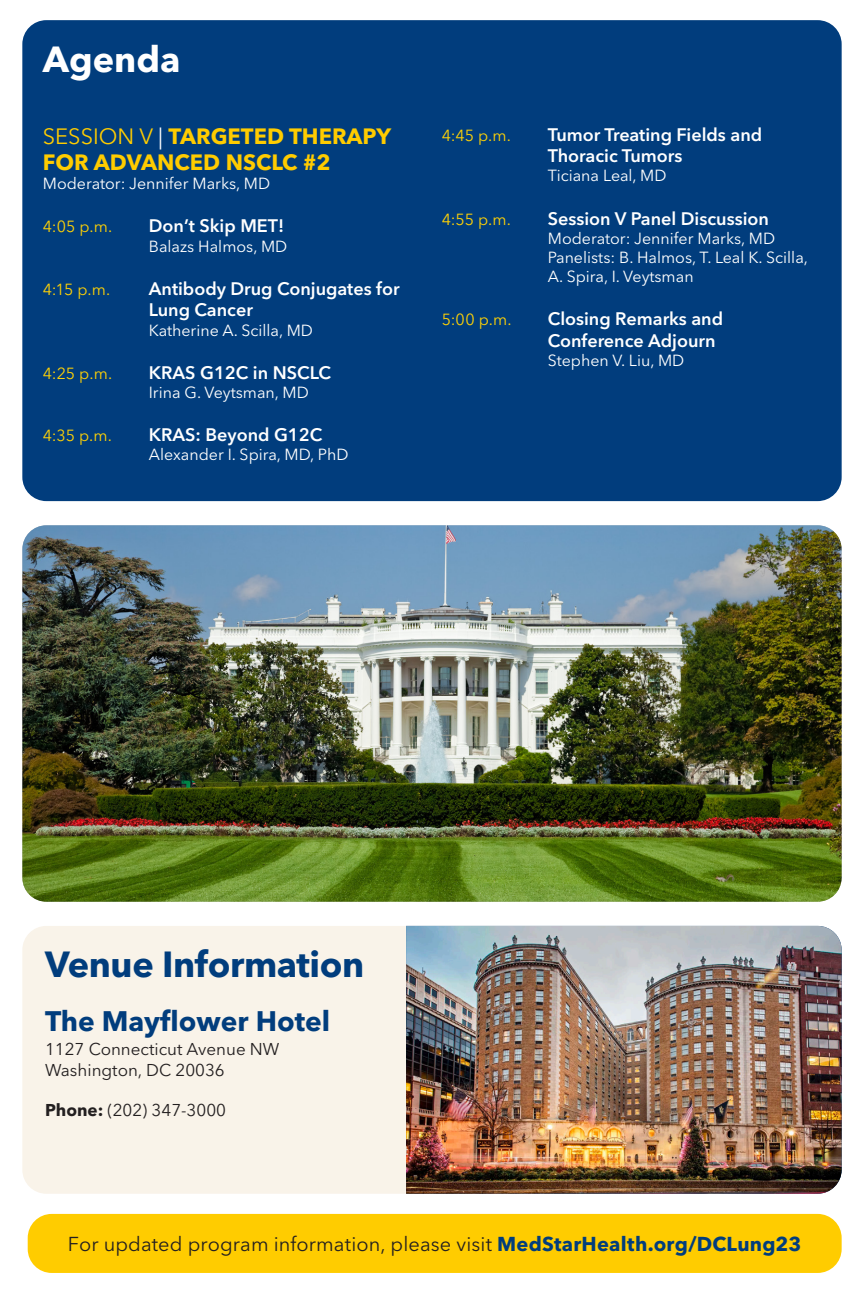
<style>
.page{position:relative;width:864px;height:1296px;background:#fff}
.page>*{position:absolute;margin:0;border:0;box-sizing:border-box;transform-origin:0 0}
.t1{font:700 36px "Avenir Next LT Pro";letter-spacing:-.01em;color:#013d7d}
.t2{font:700 36px "Avenir Next LT Pro";color:#fff}
.t3{font:700 28px "Avenir Next LT Pro";color:#013d7d}
.t4{font:700 22px/26.4px "Avenir Next LT Pro";color:#fc0}
.t5{font:20px "Avenir Next LT Pro";letter-spacing:.005em;color:#231f20}
.t6{font:600 18px "Avenir Next LT Pro";color:#fff}
.t7{font:17px "Avenir Next LT Pro";color:#231f20}
.t8{font:16px "Avenir Next LT Pro";color:#fff}
.t9{font:16px "Avenir Next LT Pro";letter-spacing:.005em;color:#fed105}
.s1{font-weight:400}
.s2{font-weight:400;color:#fff}
.s3{font-weight:700}
.s4{font-weight:700;color:#013d7d}
</style>
<div class="page">
<div style="left:28px;top:1214px;width:814px;height:59px;background:#fc0;border-radius:24px"></div>
<div style="left:22px;top:20px;width:820px;height:481px;background:#013d7d;border-radius:24px"></div>
<div style="left:22px;top:926px;width:820px;height:268px;background:#f9f3e9;border-radius:24px"></div>
<img style="left:22px;top:525px;width:820px;height:377px">
<img style="left:406px;top:926px;width:436px;height:268px">
<p class="t2" style="left:43px;top:38px;width:139px">Agenda</p>
<p class="t4" style="left:43px;top:123px;width:350px"><span class="s1">SESSION V</span> <span class="s2">|</span> TARGETED THERAPY<br>FOR ADVANCED NSCLC #2</p>
<p class="t8" style="left:43px;top:174px;width:229px">Moderator: Jennifer Marks, MD</p>
<p class="t9" style="left:43px;top:217px;width:71px">4:05 p.m.</p>
<p class="t6" style="left:149px;top:215px;width:137px">Don’t Skip MET!</p>
<p class="t8" style="left:149px;top:236px;width:140px">Balazs Halmos, MD</p>
<p class="t9" style="left:43px;top:280px;width:69px">4:15 p.m.</p>
<p class="t6" style="left:149px;top:278px;width:252px">Antibody Drug Conjugates for</p>
<p class="t6" style="left:149px;top:299px;width:106px">Lung Cancer</p>
<p class="t8" style="left:149px;top:320px;width:166px">Katherine A. Scilla, MD</p>
<p class="t9" style="left:43px;top:364px;width:71px">4:25 p.m.</p>
<p class="t6" style="left:149px;top:362px;width:184px">KRAS G12C in NSCLC</p>
<p class="t8" style="left:149px;top:383px;width:161px">Irina G. Veytsman, MD</p>
<p class="t9" style="left:43px;top:426px;width:71px">4:35 p.m.</p>
<p class="t6" style="left:149px;top:424px;width:175px">KRAS: Beyond G12C</p>
<p class="t8" style="left:149px;top:445px;width:201px">Alexander I. Spira, MD, PhD</p>
<p class="t9" style="left:442px;top:125px;width:71px">4:45 p.m.</p>
<p class="t6" style="left:548px;top:123px;width:216px">Tumor Treating Fields and</p>
<p class="t6" style="left:548px;top:145px;width:136px">Thoracic Tumors</p>
<p class="t8" style="left:548px;top:166px;width:120px">Ticiana Leal, MD</p>
<p class="t9" style="left:442px;top:209px;width:71px">4:55 p.m.</p>
<p class="t6" style="left:548px;top:207px;width:223px">Session V Panel Discussion</p>
<p class="t8" style="left:548px;top:229px;width:229px">Moderator: Jennifer Marks, MD</p>
<p class="t8" style="left:548px;top:248px;width:262px">Panelists: B. Halmos, T. Leal K. Scilla,</p>
<p class="t8" style="left:548px;top:267px;width:147px">A. Spira, I. Veytsman</p>
<p class="t9" style="left:442px;top:310px;width:71px">5:00 p.m.</p>
<p class="t6" style="left:548px;top:308px;width:177px">Closing Remarks and</p>
<p class="t6" style="left:548px;top:330px;width:169px">Conference Adjourn</p>
<p class="t8" style="left:548px;top:351px;width:138px">Stephen V. Liu, MD</p>
<p class="t1" style="left:45px;top:942px;width:321px">Venue Information</p>
<p class="t3" style="left:45px;top:1004px;width:287px">The Mayflower Hotel</p>
<p class="t7" style="left:45px;top:1039px;width:236px">1127 Connecticut Avenue NW</p>
<p class="t7" style="left:45px;top:1059px;width:181px">Washington, DC 20036</p>
<p class="t7" style="left:45px;top:1100px;width:183px"><span class="s3">Phone:</span> (202) 347-3000</p>
<p class="t5" style="left:68px;top:1232px;width:735px">For updated program information, please visit <span class="s4">MedStarHealth.org/DCLung23</span></p>
</div>
